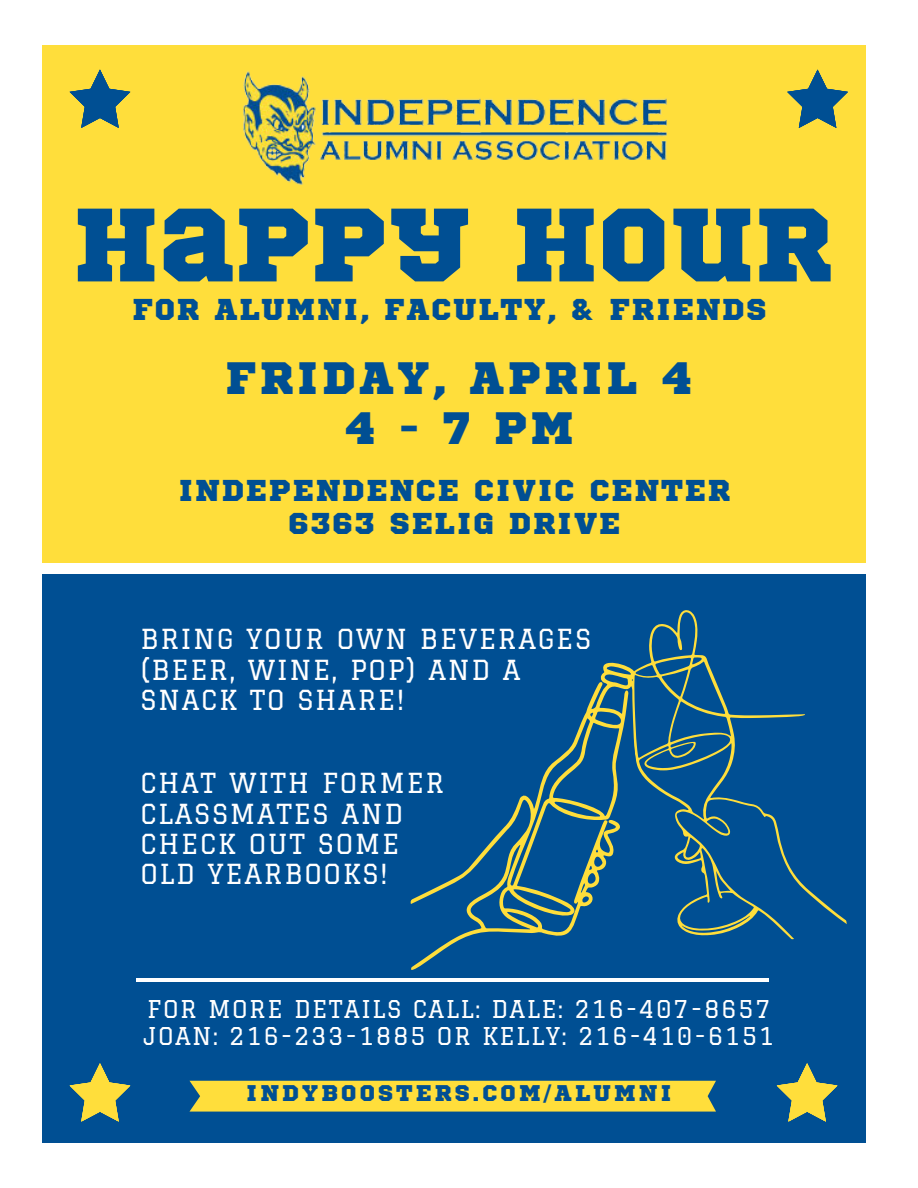
<style>
.page{position:relative;width:918px;height:1188px;background:#fff}
.page>*{position:absolute;margin:0;border:0;box-sizing:border-box;transform-origin:0 0}
.t1{font:103.95px "Sports World";color:#004f93}
.t2{font:45.15px/49.5px "Sports World";letter-spacing:.07em;color:#004f93;text-align:center}
.t3{font:30px/33.8px "Sports World";letter-spacing:.06em;color:#004f93;text-align:center}
.t4{font:27px/30.5px "Graduate";letter-spacing:.06em;color:#fff}
.t5{font:24px "Graduate";letter-spacing:.06em;color:#fff}
.t6{font:22.5px "Sports World";letter-spacing:.14em;color:#004f93}
</style>
<div class="page">
<div style="left:42px;top:45px;width:824px;height:518px;background:#ffde3b"></div>
<div style="left:42px;top:574px;width:824px;height:568px;background:#004f93"></div>
<div style="left:190px;top:1081px;width:526px;height:31px;background:#ffde3b"></div>
<hr style="left:136px;top:978px;width:633px;height:3px;background:#fff">
<svg style="left:70px;top:70px;width:60px;height:58px"></svg>
<svg style="left:787px;top:70px;width:61px;height:58px"></svg>
<img style="left:243px;top:71px;width:424px;height:114px">
<svg style="left:70px;top:1063px;width:60px;height:59px"></svg>
<svg style="left:777px;top:1063px;width:61px;height:59px"></svg>
<svg style="left:410px;top:662px;width:208px;height:308px"></svg>
<svg style="left:618px;top:610px;width:229px;height:330px"></svg>
<p class="t1" style="left:73px;top:198px;width:760px">HAPPY HOUR</p>
<p class="t3" style="left:132px;top:294px;width:636px">FOR ALUMNI, FACULTY, &amp; FRIENDS</p>
<h3 class="t2" style="left:225px;top:356px;width:469px">FRIDAY, APRIL 4<br>4-7PM</h3>
<p class="t3" style="left:179px;top:475px;width:553px">INDEPENDENCE CIVIC CENTER<br>6363 SELIG DRIVE</p>
<h3 class="t4" style="left:140px;top:624px;width:452px">BRING YOUR OWN BEVERAGES (BEER, WINE, POP) AND A<br>SNACK TO SHARE!</h3>
<p class="t4" style="left:140px;top:768px;width:306px">CHAT WITH FORMER<br>CLASSMATES AND<br>CHECK OUT SOME<br>OLD YEARBOOKS!</p>
<p class="t5" style="left:147px;top:995px;width:625px">FOR MORE DETAILS CALL: DALE: 216-407-8657</p>
<h1 class="t5" style="left:144px;top:1022px;width:632px">JOAN: 216-233-1885 OR KELLY: 216-410-6151</h1>
<h2 class="t6" style="left:246px;top:1083px;width:427px">INDYBOOSTERS.COM/ALUMNI</h2>
</div>
